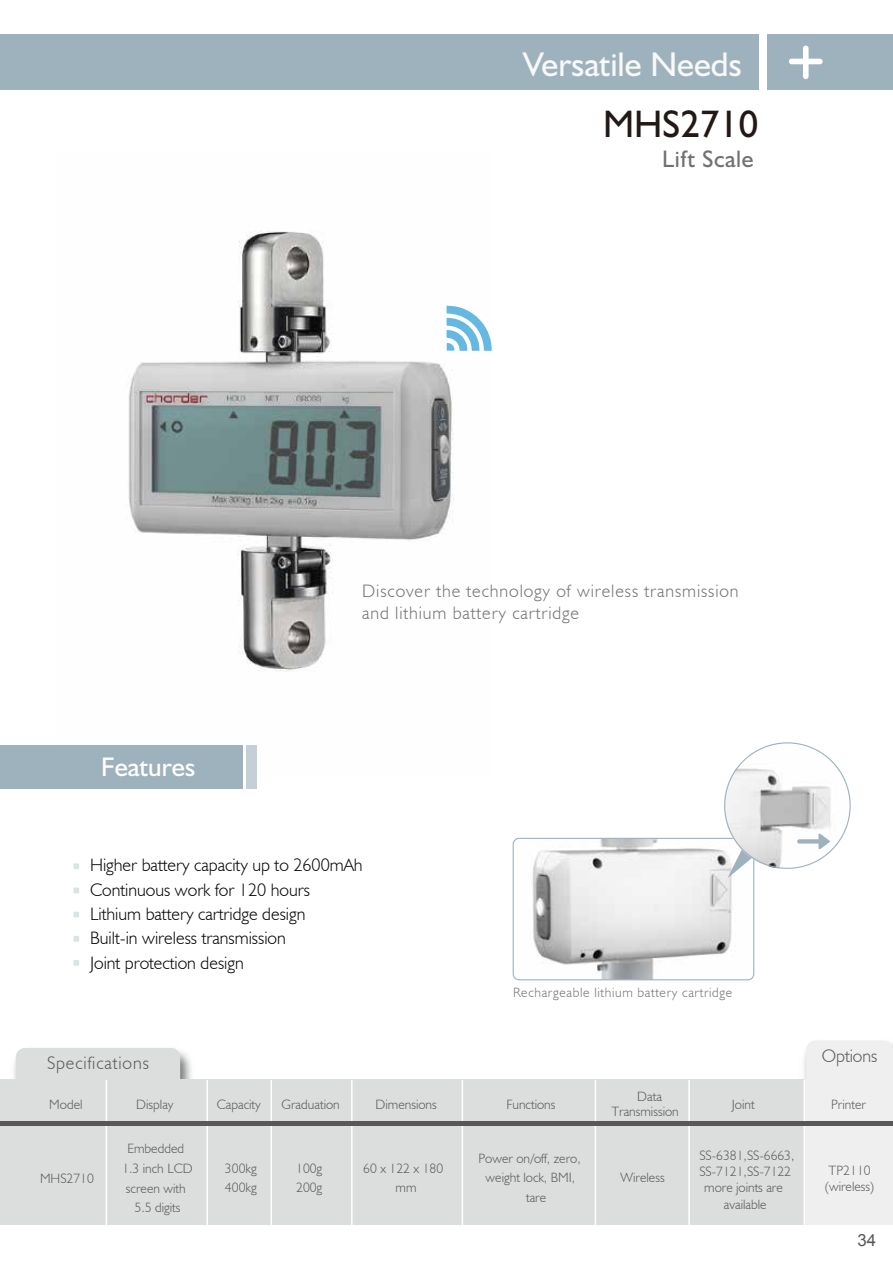
<style>
.page{position:relative;width:893px;height:1263px;background:#fff}
.page>*{position:absolute;margin:0;border:0;box-sizing:border-box;transform-origin:0 0}
.t1{font:38.55px "Humanist 521 BT";color:#221815}
.t2{font:34.5px "Humanist 521 BT";color:#f7f8f8}
.t3{font:27px "Humanist 521 BT";color:#fff}
.t4{font:24px "Humanist 521 BT";letter-spacing:.025em;color:#727171}
.t5{font:300 18px/24.3px "Humanist 521 BT";color:#040000}
.t6{font:300 18px/21.6px "Humanist 521 BT";letter-spacing:.05em;color:#727171}
.t7{font:300 18px "Humanist 521 BT";letter-spacing:.05em;color:#595757}
.t8{font:300 18px "Humanist 521 BT";color:#595757}
.t9{font:16.8px "Arial";color:#595757}
.t10{font:300 13.5px/19.6px "Humanist 521 BT";color:#595757}
.t11{font:300 13.5px "Humanist 521 BT";letter-spacing:.05em;color:#727171}
</style>
<div class="page">
<img style="left:128px;top:231px;width:326px;height:544px">
<div style="left:806px;top:1040px;width:87px;height:64px;background:#efefef;border-radius:9px"></div>
<img style="left:513px;top:838px;width:241px;height:142px">
<img style="left:13px;top:1048px;width:179px;height:31px">
<div style="left:16px;top:1048px;width:164px;height:64px;background:#dcdddd;border-radius:9px"></div>
<div style="left:0;top:1079px;width:893px;height:146px;background:#dcdddd"></div>
<div style="left:804px;top:1079px;width:89px;height:146px;background:#efefef"></div>
<hr style="left:106px;top:1080px;width:1px;height:145px;background:#fff">
<hr style="left:206px;top:1080px;width:2px;height:145px;background:#fff">
<hr style="left:271px;top:1080px;width:1px;height:145px;background:#fff">
<hr style="left:351px;top:1080px;width:2px;height:145px;background:#fff">
<hr style="left:462px;top:1080px;width:1px;height:145px;background:#fff">
<hr style="left:595px;top:1080px;width:1px;height:145px;background:#fff">
<hr style="left:688px;top:1080px;width:2px;height:145px;background:#fff">
<hr style="left:804px;top:1080px;width:1px;height:145px;background:#fff">
<div style="left:0;top:1121px;width:893px;height:5px;background:#595757"></div>
<svg style="left:73px;top:863px;width:6px;height:6px"></svg>
<svg style="left:73px;top:887px;width:6px;height:6px"></svg>
<svg style="left:73px;top:912px;width:6px;height:5px"></svg>
<svg style="left:73px;top:936px;width:6px;height:6px"></svg>
<svg style="left:73px;top:960px;width:6px;height:6px"></svg>
<div style="left:0;top:745px;width:243px;height:43px;background:#9eb2bd"></div>
<div style="left:247px;top:745px;width:10px;height:43px;background:#c4d0d7"></div>
<div style="left:0;top:34px;width:759px;height:56px;background:#9eb2bd"></div>
<div style="left:767px;top:34px;width:126px;height:56px;background:#9eb2bd"></div>
<div style="left:789px;top:59px;width:34px;height:5px;background:#fff;border-radius:3px"></div>
<div style="left:803px;top:46px;width:6px;height:33px;background:#fff;border-radius:3px"></div>
<div style="left:513px;top:838px;width:241px;height:142px;border:1px solid #9eb2bd;border-radius:6px"></div>
<svg style="left:727px;top:831px;width:37px;height:47px"></svg>
<img style="left:724px;top:742px;width:127px;height:127px;border-radius:64px">
<svg style="left:797px;top:833px;width:33px;height:16px"></svg>
<svg style="left:447px;top:306px;width:45px;height:45px"></svg>
<h2 class="t2" style="left:523px;top:43px;width:220px">Versatile Needs</h2>
<h1 class="t1" style="left:603px;top:101px;width:156px">MHS2710</h1>
<h3 class="t4" style="left:662px;top:144px;width:93px">Lift Scale</h3>
<h3 class="t3" style="left:101px;top:750px;width:96px">Features</h3>
<h3 class="t6" style="left:362px;top:580px;width:378px">Discover the technology of wireless transmission and lithium battery cartridge</h3>
<h3 class="t5" style="left:90px;top:853px;width:274px">Higher battery capacity up to 2600mAh<br>Continuous work for 120 hours<br>Lithium battery cartridge design<br>Built-in wireless transmission<br>Joint protection design</h3>
<h3 class="t7" style="left:47px;top:1052px;width:103px">Specifications</h3>
<p class="t11" style="left:513px;top:984px;width:221px">Rechargeable lithium battery cartridge</p>
<h3 class="t8" style="left:822px;top:1044px;width:57px">Options</h3>
<p class="t10" style="left:49px;top:1094px;width:35px">Model</p>
<p class="t10" style="left:136px;top:1094px;width:39px">Display</p>
<p class="t10" style="left:217px;top:1094px;width:46px">Capacity</p>
<p class="t10" style="left:281px;top:1094px;width:60px">Graduation</p>
<p class="t10" style="left:376px;top:1094px;width:63px">Dimensions</p>
<p class="t10" style="left:506px;top:1094px;width:51px">Functions</p>
<p class="t10" style="left:611px;top:1088px;width:69px;line-height:15.1px;text-indent:26px">Data<br>Transmission</p>
<p class="t10" style="left:732px;top:1094px;width:24px">Joint</p>
<p class="t10" style="left:831px;top:1094px;width:36px">Printer</p>
<p class="t10" style="left:40px;top:1168px;width:55px">MHS2710</p>
<p class="t10" style="left:122px;top:1138px;width:72px;text-align:center">Embedded<br>1.3 inch LCD screen with<br>5.5 digits</p>
<p class="t10" style="left:699px;top:1147px;width:97px;line-height:16.2px;text-align:center">SS-6381,SS-6663,<br>SS-7121,SS-7122 more joints are available</p>
<p class="t10" style="left:478px;top:1148px;width:104px">Power on/off, zero,</p>
<p class="t10" style="left:486px;top:1168px;width:91px">weight lock, BMI,</p>
<p class="t10" style="left:526px;top:1187px;width:22px">tare</p>
<p class="t10" style="left:225px;top:1158px;width:33px">300kg<br>400kg</p>
<p class="t10" style="left:296px;top:1158px;width:28px">100g<br>200g</p>
<p class="t10" style="left:363px;top:1158px;width:81px;text-align:center">60 x 122 x 180 mm</p>
<p class="t10" style="left:621px;top:1168px;width:46px">Wireless</p>
<p class="t10" style="left:825px;top:1162px;width:50px;line-height:16.2px">TP2110 (wireless)</p>
<p class="t9" style="left:857px;top:1229px;width:20px">34</p>
</div>
